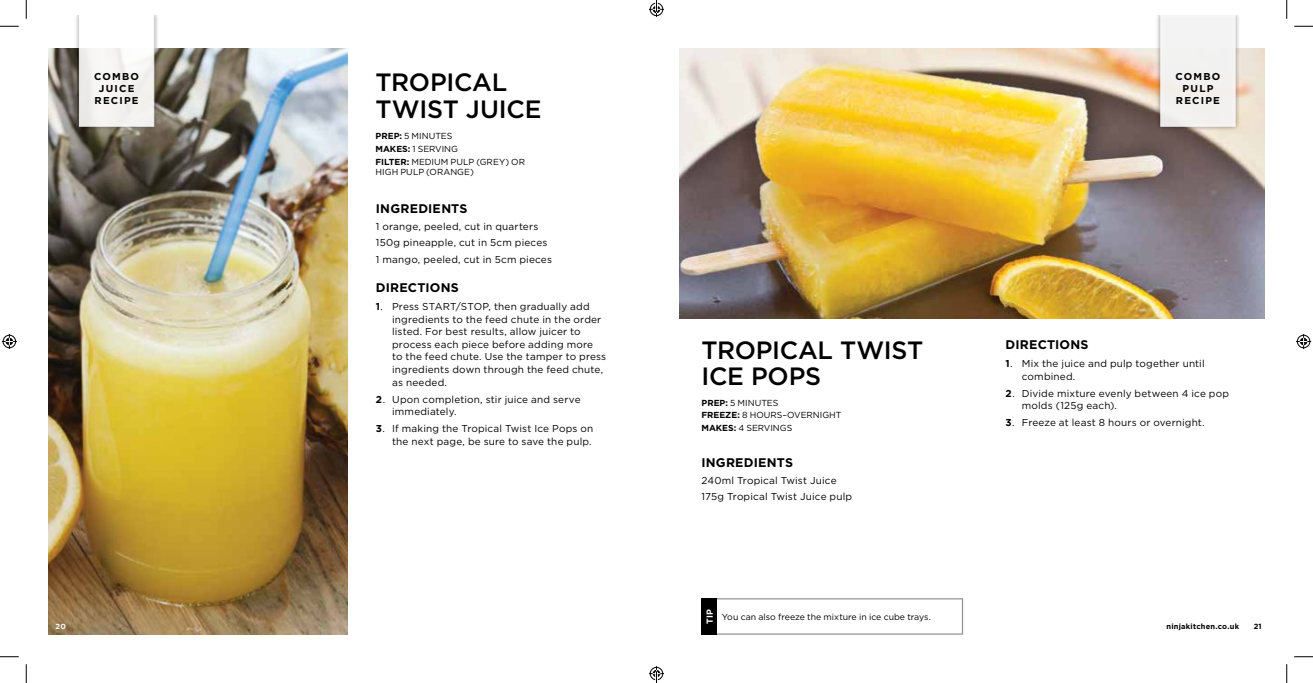
<style>
.page{position:relative;width:1313px;height:683px;background:#fff}
.page>*{position:absolute;margin:0;border:0;box-sizing:border-box;transform-origin:0 0}
.t1{font:500 25px/26.2px "Gotham";letter-spacing:-.01em;color:#000}
.t2{font:700 12.5px "Gotham";letter-spacing:.015em;color:#000}
.t3{font:10px/12.5px "Gotham";letter-spacing:.015em;color:#000}
.t4{font:700 10px/12px "Gotham";letter-spacing:.12em;color:#000;text-align:center}
.t5{font:8.75px/12.8px "Gotham";color:#000}
.t6{font:700 8.75px "Gotham";color:#fff}
.t7{font:700 7.5px "Gotham";letter-spacing:.03em;color:#000}
.t8{font:700 7.5px "Gotham";color:#fff}
.s1{font-weight:700}
</style>
<div class="page">
<img style="left:49px;top:49px;width:298px;height:585px">
<img style="left:679px;top:49px;width:585px;height:270px">
<div style="left:701px;top:598px;width:262px;height:36px;border:1px solid #939598"></div>
<div style="left:701px;top:598px;width:16px;height:36px;background:#000"></div>
<div style="left:74px;top:16px;width:85px;height:116px;background:#000;opacity:.5"></div>
<svg style="left:79px;top:16px;width:75px;height:110px"></svg>
<div style="left:1155px;top:16px;width:85px;height:116px;background:#000;opacity:.5"></div>
<div style="left:1160px;top:16px;width:75px;height:110px;background:#f2f1f1"></div>
<svg style="left:0;top:25px;width:19px;height:2px"></svg>
<svg style="left:1294px;top:25px;width:18px;height:2px"></svg>
<svg style="left:0;top:656px;width:19px;height:1px"></svg>
<svg style="left:1294px;top:656px;width:18px;height:1px"></svg>
<svg style="left:25px;top:0;width:2px;height:19px"></svg>
<svg style="left:25px;top:664px;width:2px;height:18px"></svg>
<svg style="left:1286px;top:0;width:1px;height:19px"></svg>
<svg style="left:1286px;top:664px;width:1px;height:18px"></svg>
<svg style="left:2px;top:334px;width:15px;height:15px"></svg>
<svg style="left:1296px;top:334px;width:15px;height:15px"></svg>
<svg style="left:649px;top:0;width:15px;height:17px"></svg>
<svg style="left:649px;top:666px;width:15px;height:16px"></svg>
<p class="t4" style="left:94px;top:70px;width:46px">COMBO<br>JUICE<br>RECIPE</p>
<p class="t4" style="left:1175px;top:70px;width:46px">COMBO<br>PULP<br>RECIPE</p>
<h1 class="t1" style="left:375px;top:69px;width:167px">TROPICAL<br>TWIST JUICE</h1>
<p class="t5" style="left:375px;top:129px;width:151px"><span class="s1">PREP:</span> 5 MINUTES<br><span class="s1">MAKES:</span> 1 SERVING<br><span class="s1">FILTER:</span> MEDIUM PULP (GREY) OR</p>
<p class="t5" style="left:375px;top:165px;width:100px">HIGH PULP (ORANGE)</p>
<p class="t2" style="left:376px;top:200px;width:93px">INGREDIENTS</p>
<p class="t3" style="left:376px;top:218px;width:178px;line-height:16.4px">1 orange, peeled, cut in quarters<br>150g pineapple, cut in 5cm pieces<br>1 mango, peeled, cut in 5cm pieces</p>
<p class="t2" style="left:376px;top:279px;width:84px">DIRECTIONS</p>
<p class="t3" style="left:392px;top:300px;width:216px;text-indent:-16px"><span class="s1">1</span>. Press START/STOP, then gradually add ingredients to the feed chute in the order listed. For best results, allow juicer to process each piece before adding more<br>to the feed chute. Use the tamper to press ingredients down through the feed chute, as needed.</p>
<p class="t3" style="left:392px;top:392px;width:190px;text-indent:-16px"><span class="s1">2</span>. Upon completion, stir juice and serve immediately.</p>
<p class="t3" style="left:376px;top:422px;width:219px;text-align:right"><span class="s1">3</span>. If making the Tropical Twist Ice Pops on the next page, be sure to save the pulp.</p>
<h1 class="t1" style="left:701px;top:336px;width:223px">TROPICAL TWIST<br>ICE POPS</h1>
<p class="t5" style="left:701px;top:396px;width:141px"><span class="s1">PREP:</span> 5 MINUTES<br><span class="s1">FREEZE:</span> 8 HOURS–OVERNIGHT<br><span class="s1">MAKES:</span> 4 SERVINGS</p>
<p class="t2" style="left:701px;top:454px;width:93px">INGREDIENTS</p>
<p class="t3" style="left:701px;top:472px;width:152px;line-height:16.4px">240ml Tropical Twist Juice<br>175g Tropical Twist Juice pulp</p>
<p class="t2" style="left:1005px;top:336px;width:84px">DIRECTIONS</p>
<p class="t3" style="left:1022px;top:357px;width:184px;text-indent:-16px"><span class="s1">1</span>. Mix the juice and pulp together until combined.</p>
<p class="t3" style="left:1022px;top:386px;width:209px;text-indent:-16px"><span class="s1">2</span>. Divide mixture evenly between 4 ice pop molds (125g each).</p>
<p class="t3" style="left:1005px;top:416px;width:200px"><span class="s1">3</span>. Freeze at least 8 hours or overnight.</p>
<p class="t8" style="left:56px;top:621px;width:12px">20</p>
<p class="t6" style="left:704px;top:623px;width:16px;rotate:-90deg">TIP</p>
<p class="t5" style="left:721px;top:610px;width:211px">You can also freeze the mixture in ice cube trays.</p>
<p class="t7" style="left:1166px;top:621px;width:74px">ninjakitchen.co.uk</p>
<p class="t7" style="left:1253px;top:621px;width:10px">21</p>
</div>
